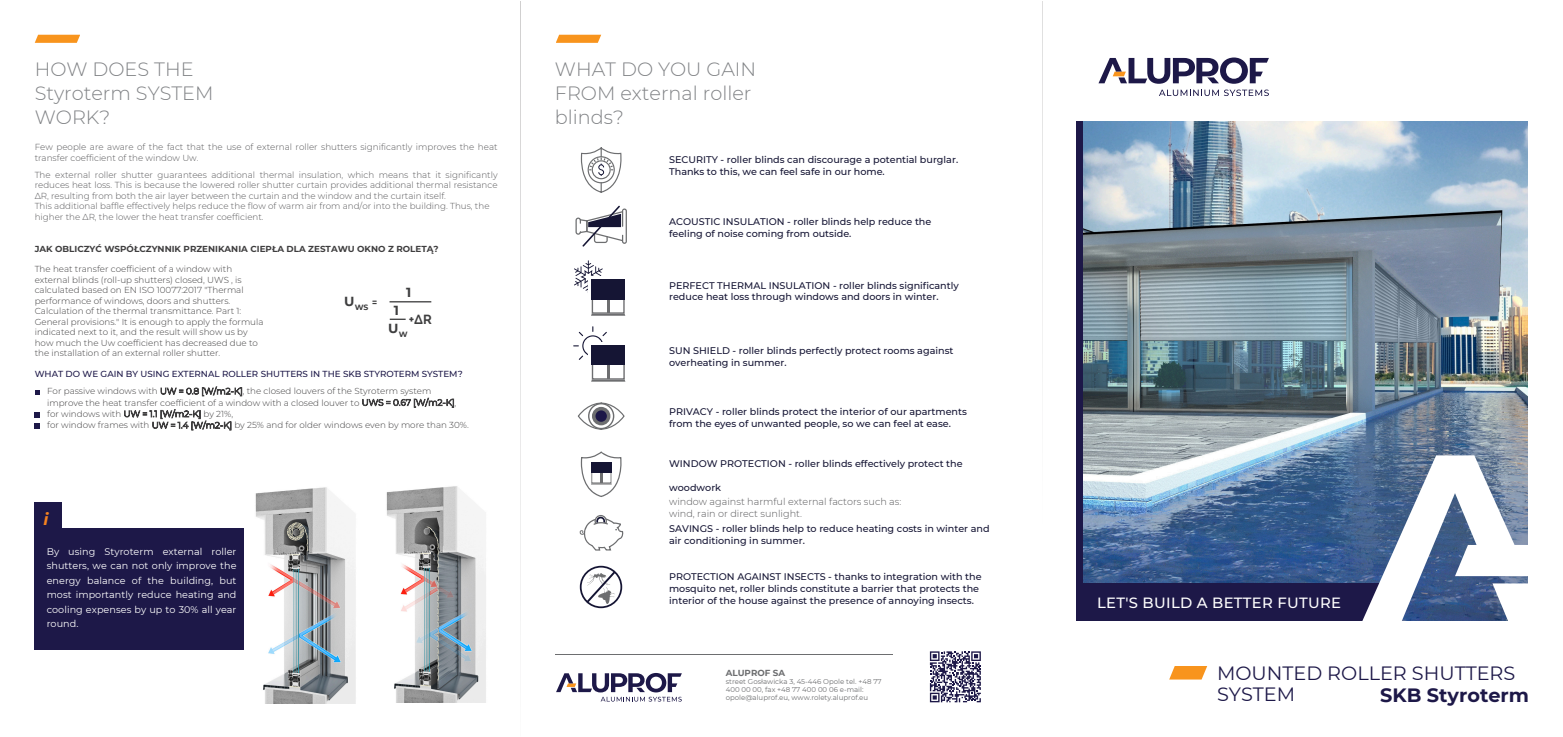
<style>
.page{position:relative;width:1563px;height:737px;background:#fff}
.page>*{position:absolute;margin:0;border:0;box-sizing:border-box;transform-origin:0 0}
.t1{font:300 19.25px/24.3px "Montserrat";color:#808285}
.t2{font:19.25px/21.6px "Montserrat";color:#1d1848}
.t3{font:700 19.25px "Montserrat";color:#1d1848}
.t4{font:italic 700 16.62px "Montserrat";color:#f5821f}
.t5{font:500 14.79px "Montserrat";letter-spacing:.02em;color:#fff}
.t6{font:700 13.12px "Raleway";color:#3e3e3f}
.t7{font:700 13.12px "Montserrat";color:#3e3e3f}
.t8{font:500 9.62px/11.8px "Montserrat";color:#151534}
.t9{font:9.62px/14.4px "Montserrat";letter-spacing:.005em;color:#fff;text-align:justify}
.t10{font:300 9.62px "Montserrat";color:#58585a}
.t11{font:300 8.75px/10.5px "Montserrat";color:#3f3e3f}
.t12{font:300 8.75px/10.5px "Montserrat";color:#58585a}
.t13{font:500 8.75px "Montserrat";color:#1d1848}
.t14{font:700 8.75px "Montserrat";color:#3f3e3f}
.t15{font:700 8.75px "Montserrat";color:#6d6e70}
.t16{font:700 7.61px "Montserrat";color:#3e3e3f}
.t17{font:7px/7.9px "Montserrat";color:#6d6e70}
</style>
<div class="page">
<img style="left:1083px;top:122px;width:444px;height:461px">
<svg style="left:1169px;top:666px;width:38px;height:14px"></svg>
<svg style="left:1098px;top:58px;width:171px;height:26px"></svg>
<svg style="left:1159px;top:90px;width:110px;height:6px"></svg>
<div style="left:1076px;top:583px;width:313px;height:38px;background:#1d1848"></div>
<svg style="left:1362px;top:455px;width:166px;height:166px"></svg>
<div style="left:1076px;top:122px;width:7px;height:499px;background:#1d1848"></div>
<img style="left:255px;top:487px;width:101px;height:216px">
<img style="left:386px;top:486px;width:100px;height:216px">
<div style="left:35px;top:529px;width:208px;height:120px;background:#1d1848"></div>
<div style="left:35px;top:502px;width:26px;height:36px;background:#1d1848"></div>
<svg style="left:35px;top:390px;width:5px;height:5px"></svg>
<svg style="left:35px;top:413px;width:5px;height:5px"></svg>
<svg style="left:35px;top:424px;width:5px;height:5px"></svg>
<svg style="left:35px;top:35px;width:45px;height:8px"></svg>
<hr style="left:520px;top:1px;width:1px;height:736px;background:#231f20">
<svg style="left:556px;top:35px;width:45px;height:8px"></svg>
<div style="left:580px;top:566px;width:42px;height:42px;border:2px solid #151534;border-radius:50%"></div>
<svg style="left:585px;top:570px;width:32px;height:35px"></svg>
<svg style="left:578px;top:402px;width:46px;height:28px"></svg>
<div style="left:592px;top:407px;width:18px;height:18px;background:#6d6e70;border-radius:50%"></div>
<div style="left:595px;top:410px;width:12px;height:12px;background:#1d1848;border-radius:50%"></div>
<svg style="left:581px;top:147px;width:41px;height:46px"></svg>
<svg style="left:581px;top:451px;width:41px;height:46px"></svg>
<svg style="left:579px;top:515px;width:44px;height:36px"></svg>
<svg style="left:575px;top:206px;width:52px;height:41px"></svg>
<svg style="left:574px;top:260px;width:51px;height:56px"></svg>
<hr style="left:592px;top:279px;width:32px;height:3px;background:#151534">
<hr style="left:592px;top:283px;width:32px;height:2px;background:#151534">
<hr style="left:592px;top:286px;width:32px;height:3px;background:#151534">
<hr style="left:592px;top:290px;width:32px;height:2px;background:#151534">
<hr style="left:592px;top:293px;width:32px;height:3px;background:#151534">
<hr style="left:592px;top:297px;width:32px;height:2px;background:#151534">
<svg style="left:573px;top:326px;width:52px;height:56px"></svg>
<hr style="left:592px;top:345px;width:32px;height:3px;background:#151534">
<hr style="left:592px;top:349px;width:32px;height:2px;background:#151534">
<hr style="left:592px;top:352px;width:32px;height:3px;background:#151534">
<hr style="left:592px;top:356px;width:32px;height:2px;background:#151534">
<hr style="left:592px;top:359px;width:32px;height:3px;background:#151534">
<hr style="left:592px;top:362px;width:32px;height:3px;background:#151534">
<hr style="left:555px;top:654px;width:338px;height:1px;background:#6d6e70">
<svg style="left:556px;top:673px;width:126px;height:29px"></svg>
<svg style="left:930px;top:651px;width:51px;height:51px"></svg>
<hr style="left:1042px;top:1px;width:1px;height:736px;background:#231f20">
<hr style="left:389px;top:301px;width:42px;height:1px;background:#3e3e3f">
<svg style="left:390px;top:319px;width:16px;height:1px"></svg>
<p class="t1" style="left:35px;top:56px;width:180px">HOW DOES THE<br>Styroterm SYSTEM<br>WORK?</p>
<p class="t12" style="left:35px;top:141px;width:464px;line-height:11.2px">Few people are aware of the fact that the use of external roller shutters significantly improves the heat transfer coefficient of the window Uw.</p>
<p class="t12" style="left:35px;top:169px;width:464px">The external roller shutter guarantees additional thermal insulation, which means that it significantly reduces heat loss. This is because the lowered roller shutter curtain provides additional thermal resistance ∆R, resulting from both the air layer between the curtain and the window and the curtain itself.<br>This additional baffle effectively helps reduce the flow of warm air from and/or into the building. Thus, the higher the ∆R, the lower the heat transfer coefficient.</p>
<p class="t14" style="left:35px;top:243px;width:405px">JAK OBLICZYĆ WSPÓŁCZYNNIK PRZENIKANIA CIEPŁA DLA ZESTAWU OKNO Z ROLETĄ?</p>
<p class="t11" style="left:35px;top:264px;width:230px">The heat transfer coefficient of a window with external blinds (roll-up shutters) closed, UWS , is calculated based on EN ISO 10077:2017 "Thermal performance of windows, doors and shutters.<br>Calculation of the thermal transmittance. Part 1:<br>General provisions." It is enough to apply the formula indicated next to it, and the result will show us by how much the Uw coefficient has decreased due to the installation of an external roller shutter.</p>
<p class="t13" style="left:35px;top:368px;width:429px">WHAT DO WE GAIN BY USING EXTERNAL ROLLER SHUTTERS IN THE SKB STYROTERM SYSTEM?</p>
<h3 class="t11" style="left:47px;top:385px;width:423px;line-height:11.4px">For passive windows with UW = 0.8 [W/m2-K], the closed louvers of the Styroterm system improve the heat transfer coefficient of a window with a closed louver to UWS = 0.67 [W/m2-K], for windows with UW = 1.1 [W/m2-K] by 21%,<br>for window frames with UW = 1.4 [W/m2-K] by 25% and for older windows even by more than 30%.</h3>
<h3 class="t7" style="left:406px;top:283px;width:7px">1</h3>
<h3 class="t7" style="left:388px;top:319px;width:21px">U<sub>W</sub></h3>
<p class="t16" style="left:344px;top:302px;width:35px"><sup>U</sup>WS <sup>=</sup></p>
<h3 class="t6" style="left:394px;top:312px;width:39px"><sup>1</sup> +∆R</h3>
<p class="t4" style="left:43px;top:509px;width:6px">i</p>
<p class="t9" style="left:47px;top:544px;width:191px">By using Styroterm external roller shutters, we can not only improve the energy balance of the building, but most importantly reduce heating and cooling expenses by up to 30% all year round.</p>
<p class="t1" style="left:555px;top:56px;width:203px">WHAT DO YOU GAIN<br>FROM external roller blinds?</p>
<p class="t8" style="left:669px;top:154px;width:290px">SECURITY - roller blinds can discourage a potential burglar.<br>Thanks to this, we can feel safe in our home.</p>
<p class="t8" style="left:669px;top:216px;width:264px">ACOUSTIC INSULATION - roller blinds help reduce the feeling of noise coming from outside.</p>
<h5 class="t8" style="left:669px;top:279px;width:291px">PERFECT THERMAL INSULATION - roller blinds significantly reduce heat loss through windows and doors in winter.</h5>
<h5 class="t8" style="left:669px;top:345px;width:286px">SUN SHIELD - roller blinds perfectly protect rooms against overheating in summer.</h5>
<p class="t8" style="left:669px;top:406px;width:299px">PRIVACY - roller blinds protect the interior of our apartments from the eyes of unwanted people, so we can feel at ease.</p>
<p class="t8" style="left:669px;top:458px;width:295px">WINDOW PROTECTION - roller blinds effectively protect the</p>
<p class="t8" style="left:669px;top:482px;width:54px">woodwork</p>
<p class="t10" style="left:669px;top:495px;width:234px">window against harmful external factors such as:</p>
<p class="t10" style="left:669px;top:507px;width:134px">wind, rain or direct sunlight.</p>
<h5 class="t8" style="left:669px;top:523px;width:322px">SAVINGS - roller blinds help to reduce heating costs in winter and air conditioning in summer.</h5>
<p class="t8" style="left:669px;top:571px;width:314px">PROTECTION AGAINST INSECTS - thanks to integration with the mosquito net, roller blinds constitute a barrier that protects the interior of the house against the presence of annoying insects.</p>
<p class="t15" style="left:726px;top:667px;width:61px">ALUPROF SA</p>
<p class="t17" style="left:726px;top:678px;width:157px">street Gosławicka 3, 45-446 Opole tel. +48 77<br>400 00 00, fax +48 77 400 00 06 e-mail: opole@aluprof.eu, www.rolety.aluprof.eu</p>
<p class="t5" style="left:1097px;top:593px;width:245px">LET'S BUILD A BETTER FUTURE</p>
<p class="t2" style="left:1217px;top:662px;width:300px">MOUNTED ROLLER SHUTTERS<br>SYSTEM</p>
<h6 class="t3" style="left:1380px;top:683px;width:150px">SKB Styroterm</h6>
</div>
